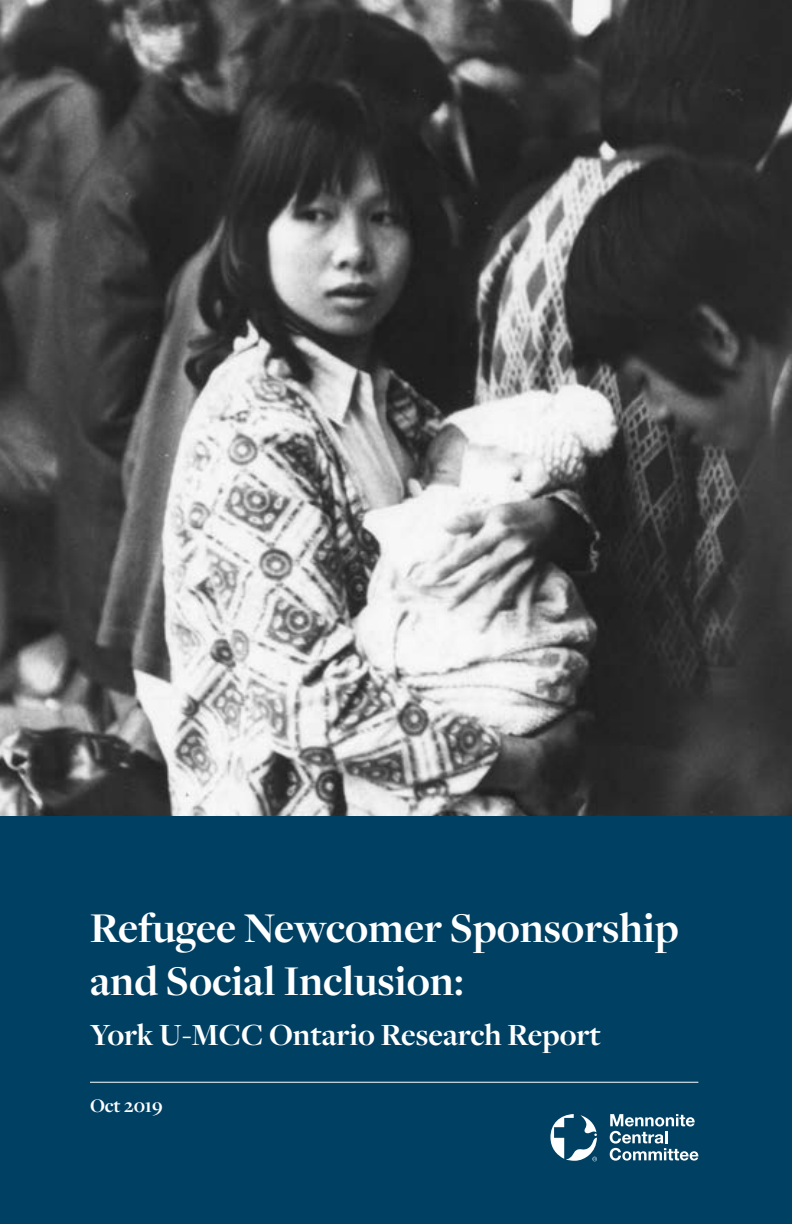
<style>
.page{position:relative;width:792px;height:1224px;background:#fff}
.page>*{position:absolute;margin:0;border:0;box-sizing:border-box;transform-origin:0 0}
.t1{font:700 44px/52.8px "Freight Disp Pro";color:#fff}
.t2{font:700 32px "Freight Disp Pro";color:#fff}
.t3{font:700 20px "Freight Disp Pro";color:#fff}
</style>
<div class="page">
<img style="left:0;top:0;width:792px;height:816px">
<div style="left:0;top:816px;width:792px;height:408px;background:#004062"></div>
<hr style="left:90px;top:1082px;width:608px;height:1px;background:#fff">
<svg style="left:550px;top:1114px;width:47px;height:47px"></svg>
<svg style="left:610px;top:1114px;width:88px;height:47px"></svg>
<p class="t1" style="left:90px;top:900px;width:590px">Refugee Newcomer Sponsorship and Social Inclusion:</p>
<p class="t2" style="left:90px;top:1014px;width:512px">York U-MCC Ontario Research Report</p>
<p class="t3" style="left:90px;top:1093px;width:74px">Oct 2019</p>
</div>
